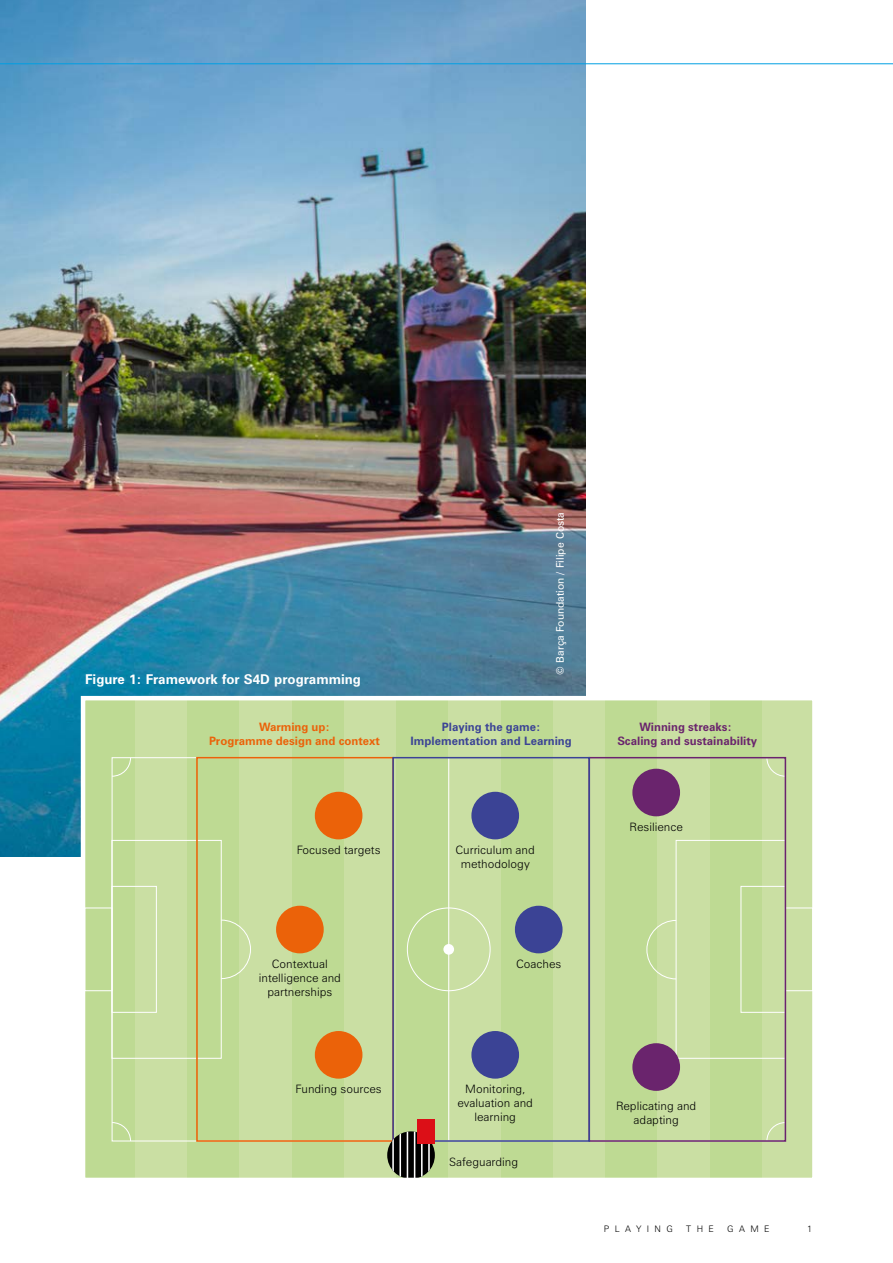
<style>
.page{position:relative;width:893px;height:1263px;background:#fff}
.page>*{position:absolute;margin:0;border:0;box-sizing:border-box;transform-origin:0 0}
.t1{font:700 13.5px "Zurich BT";color:#fff}
.t2{font:300 11.55px/14px "Zurich BT";color:#000;text-align:center}
.t3{font:700 11.55px/14px "Zurich BT";color:#3b4395;text-align:center}
.t4{font:700 11.55px/14px "Zurich BT";color:#6a246d;text-align:center}
.t5{font:700 11.55px/14px "Zurich BT";color:#eb6209;text-align:center}
.t6{font:10.5px "Zurich BT";color:#fff}
.t7{font:300 9px "Zurich BT";letter-spacing:.6em;color:#000}
</style>
<div class="page">
<img style="left:0;top:0;width:585px;height:857px">
<div style="left:83px;top:698px;width:731px;height:482px;background:linear-gradient(to right,#c3dc9a,#c5dd9d)"></div>
<div style="left:785px;top:907px;width:28px;height:84px;border:1px solid #fff"></div>
<div style="left:84px;top:907px;width:28px;height:84px;border:1px solid #fff"></div>
<div style="left:112px;top:886px;width:45px;height:127px;border:1px solid #fff"></div>
<div style="left:112px;top:840px;width:110px;height:219px;border:1px solid #fff"></div>
<div style="left:741px;top:886px;width:45px;height:127px;border:1px solid #fff"></div>
<div style="left:676px;top:840px;width:110px;height:219px;border:1px solid #fff"></div>
<div style="left:443px;top:944px;width:11px;height:11px;background:#fff;border-radius:50%"></div>
<svg style="left:220px;top:919px;width:31px;height:60px;background:#c7dea1"></svg>
<svg style="left:111px;top:1122px;width:20px;height:20px"></svg>
<svg style="left:111px;top:757px;width:20px;height:20px"></svg>
<svg style="left:766px;top:760px;width:17px;height:17px"></svg>
<svg style="left:766px;top:1122px;width:17px;height:17px"></svg>
<svg style="left:646px;top:920px;width:31px;height:60px;background:#cadfa5"></svg>
<hr style="left:448px;top:758px;width:1px;height:383px;background:#fff">
<div style="left:315px;top:792px;width:47px;height:47px;background:#eb6209;border-radius:50%"></div>
<div style="left:315px;top:1031px;width:47px;height:48px;background:#eb6209;border-radius:50%"></div>
<div style="left:276px;top:906px;width:48px;height:47px;background:#eb6209;border-radius:50%"></div>
<div style="left:196px;top:757px;width:198px;height:385px;border:2px solid #eb6209"></div>
<div style="left:632px;top:769px;width:48px;height:47px;background:#6a246d;border-radius:50%"></div>
<div style="left:632px;top:1043px;width:48px;height:48px;background:#6a246d;border-radius:50%"></div>
<div style="left:588px;top:757px;width:198px;height:385px;border:2px solid #6a246d"></div>
<div style="left:471px;top:792px;width:48px;height:47px;background:#3b4395;border-radius:50%"></div>
<div style="left:471px;top:1031px;width:48px;height:48px;background:#3b4395;border-radius:50%"></div>
<div style="left:515px;top:906px;width:48px;height:47px;background:#3b4395;border-radius:50%"></div>
<div style="left:392px;top:757px;width:198px;height:385px;border:2px solid #3b4395"></div>
<svg style="left:387px;top:1131px;width:48px;height:48px"></svg>
<hr style="left:407px;top:1131px;width:1px;height:48px;background:#fff">
<hr style="left:428px;top:1131px;width:2px;height:48px;background:#fff">
<hr style="left:421px;top:1131px;width:2px;height:48px;background:#fff">
<hr style="left:414px;top:1131px;width:1px;height:48px;background:#fff">
<hr style="left:399px;top:1131px;width:2px;height:48px;background:#fff">
<hr style="left:392px;top:1131px;width:2px;height:48px;background:#fff">
<div style="left:417px;top:1119px;width:18px;height:25px;background:#dc0f17"></div>
<div style="left:81px;top:696px;width:736px;height:486px;border:4px solid #fff"></div>
<hr style="left:0;top:63px;width:893px;height:1px;background:#009fe3">
<p class="t1" style="left:85px;top:671px;width:277px">Figure 1: Framework for S4D programming</p>
<p class="t5" style="left:209px;top:720px;width:172px">Warming up:<br>Programme design and context</p>
<p class="t6" style="left:554px;top:674px;width:164px;rotate:-90deg">© Barça Foundation / Filipe Costa</p>
<p class="t3" style="left:411px;top:720px;width:163px">Playing the game:<br>Implementation and Learning</p>
<p class="t2" style="left:297px;top:843px;width:85px">Focused targets</p>
<p class="t2" style="left:456px;top:843px;width:81px">Curriculum and methodology</p>
<p class="t4" style="left:617px;top:720px;width:141px">Winning streaks:<br>Scaling and sustainability</p>
<p class="t2" style="left:630px;top:820px;width:55px">Resilience</p>
<p class="t2" style="left:259px;top:957px;width:84px">Contextual intelligence and partnerships</p>
<p class="t2" style="left:296px;top:1082px;width:88px">Funding sources</p>
<p class="t2" style="left:516px;top:957px;width:47px">Coaches</p>
<p class="t2" style="left:457px;top:1082px;width:77px">Monitoring, evaluation and learning</p>
<p class="t2" style="left:449px;top:1155px;width:71px">Safeguarding</p>
<p class="t2" style="left:616px;top:1098px;width:82px">Replicating and adapting</p>
<p class="t7" style="left:604px;top:1223px;width:71px">PLAYING</p>
<p class="t7" style="left:686px;top:1223px;width:29px">THE</p>
<p class="t7" style="left:727px;top:1223px;width:44px">GAME</p>
<p class="t7" style="left:807px;top:1223px;width:6px">1</p>
</div>
